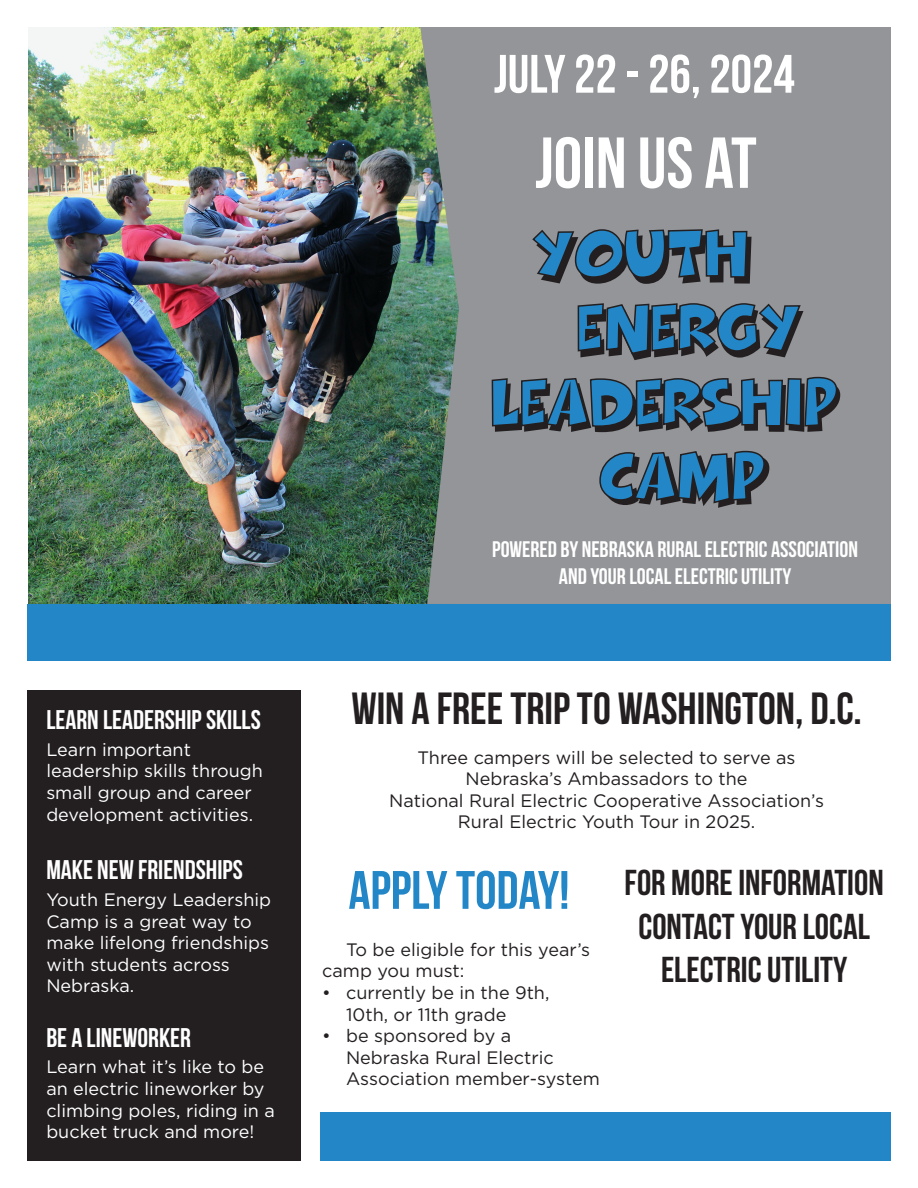
<style>
.page{position:relative;width:918px;height:1188px;background:#fff}
.page>*{position:absolute;margin:0;border:0;box-sizing:border-box;transform-origin:0 0}
.t1{font:72px "Bebas Neue";color:#fff}
.t2{font:54px "Thwack";color:#231f20}
.t3{font:54px "Bebas Neue";color:#fff}
.t4{font:54px "Bebas Neue";color:#2387c7}
.t5{font:45px "Bebas Neue";color:#231f20}
.t6{font:36px "Bebas Neue";color:#231f20}
.t7{font:27px "Bebas Neue";color:#fff}
.t8{font:22.5px "Bebas Neue";color:#fff}
.t9{font:18px/21.6px "Gotham";color:#231f20}
.t10{font:18px/21.6px "Gotham";color:#fff}
</style>
<div class="page">
<div style="left:27px;top:583px;width:864px;height:78px;background:#2387c7"></div>
<img style="left:28px;top:27px;width:392px;height:577px">
<div style="left:420px;top:27px;width:471px;height:577px;background:#939598"></div>
<svg style="left:532px;top:229px;width:215px;height:49px"></svg>
<svg style="left:578px;top:303px;width:223px;height:51px"></svg>
<svg style="left:492px;top:377px;width:345px;height:50px"></svg>
<svg style="left:599px;top:451px;width:166px;height:52px"></svg>
<div style="left:27px;top:690px;width:274px;height:471px;background:#231f20"></div>
<div style="left:321px;top:1112px;width:570px;height:49px;background:#2387c7"></div>
<p class="t7" style="left:46px;top:704px;width:216px">LEARN LEADERSHIP SKILLS</p>
<p class="t10" style="left:46px;top:740px;width:218px">Learn important leadership skills through small group and career development activities.</p>
<p class="t7" style="left:46px;top:854px;width:198px">MAKE NEW FRIENDSHIPS</p>
<p class="t10" style="left:46px;top:890px;width:226px">Youth Energy Leadership<br>Camp is a great way to make lifelong friendships with students across<br>Nebraska.</p>
<p class="t7" style="left:46px;top:1022px;width:146px">BE A LINEWORKER</p>
<p class="t10" style="left:46px;top:1058px;width:230px">Learn what it’s like to be an electric lineworker by climbing poles, riding in a bucket truck and more!</p>
<p class="t3" style="left:494px;top:42px;width:302px">JULY 22 - 26, 2024</p>
<p class="t1" style="left:535px;top:121px;width:223px">JOIN US AT</p>
<p class="t2" style="left:536px;top:233px;width:218px">YOUTH</p>
<p class="t2" style="left:580px;top:307px;width:226px">ENERGY</p>
<p class="t2" style="left:494px;top:382px;width:348px">LEADERSHIP</p>
<p class="t2" style="left:603px;top:455px;width:168px">CAMP</p>
<p class="t8" style="left:492px;top:536px;width:367px">POWERED BY NEBRASKA RURAL ELECTRIC ASSOCIATION</p>
<p class="t8" style="left:559px;top:563px;width:234px">AND YOUR LOCAL ELECTRIC UTILITY</p>
<p class="t5" style="left:351px;top:682px;width:512px">WIN A FREE TRIP TO WASHINGTON, D.C.</p>
<p class="t9" style="left:418px;top:748px;width:379px">Three campers will be selected to serve as</p>
<p class="t9" style="left:466px;top:769px;width:284px">Nebraska’s Ambassadors to the</p>
<p class="t9" style="left:389px;top:791px;width:436px">National Rural Electric Cooperative Association’s</p>
<p class="t9" style="left:458px;top:813px;width:299px">Rural Electric Youth Tour in 2025.</p>
<p class="t4" style="left:349px;top:859px;width:222px">APPLY TODAY!</p>
<p class="t9" style="left:322px;top:940px;width:270px;text-indent:24px">To be eligible for this year’s camp you must:</p>
<p class="t9" style="left:322px;top:983px;width:229px">• currently be in the 9th,</p>
<p class="t9" style="left:346px;top:1005px;width:162px">10th, or 11th grade</p>
<p class="t9" style="left:322px;top:1026px;width:190px">• be sponsored by a</p>
<p class="t9" style="left:346px;top:1048px;width:209px">Nebraska Rural Electric</p>
<p class="t9" style="left:346px;top:1070px;width:255px">Association member-system</p>
<p class="t6" style="left:625px;top:862px;width:261px">FOR MORE INFORMATION</p>
<p class="t6" style="left:638px;top:905px;width:233px">CONTACT YOUR LOCAL</p>
<p class="t6" style="left:661px;top:948px;width:188px">ELECTRIC UTILITY</p>
</div>
